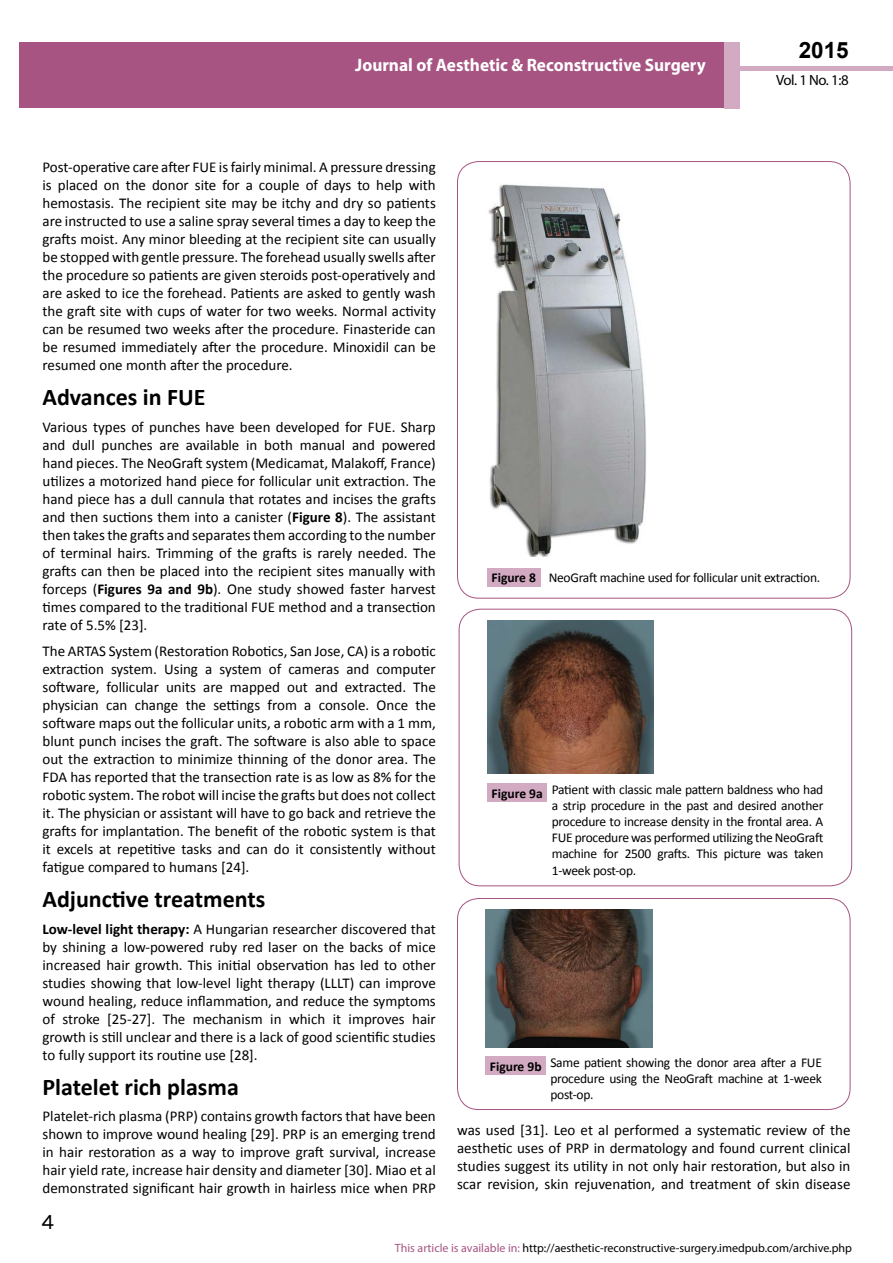
<style>
.page{position:relative;width:893px;height:1263px;background:#fff}
.page>*{position:absolute;margin:0;border:0;box-sizing:border-box;transform-origin:0 0}
.t1{font:25.5px "Tunga";color:#000}
.t2{font:700 24px "Calibri";color:#000}
.t3{font:700 22.5px "Arial";color:#000}
.t4{font:700 18px "Myriad Pro";color:#fff;scale:.96 1}
.t5{font:15px/18px "Calibri";color:#000;text-align:justify}
.t6{font:14.85px "Myriad Pro";color:#000}
.t7{font:13.5px/16.2px "Calibri";letter-spacing:-.02em;color:#000;text-align:justify}
.t8{font:12px "Myriad Pro";color:#000}
.s1{font-weight:700}
.s2{color:#a75483}
</style>
<div class="page">
<div style="left:722px;top:66px;width:171px;height:5px;background:#d2aac1"></div>
<div style="left:19px;top:42px;width:706px;height:66px;background:#a75483"></div>
<div style="left:725px;top:42px;width:15px;height:66px;background:#d2aac1"></div>
<img style="left:488px;top:184px;width:159px;height:373px">
<div style="left:487px;top:568px;width:53px;height:18px;background:#d2aac1"></div>
<div style="left:459px;top:609px;width:393px;height:277px;border:1px solid #a75483;border-radius:21px"></div>
<img style="left:487px;top:620px;width:167px;height:154px">
<div style="left:487px;top:783px;width:60px;height:19px;background:#d2aac1"></div>
<div style="left:457px;top:898px;width:393px;height:212px;border:1px solid #a75483;border-radius:21px"></div>
<img style="left:486px;top:909px;width:166px;height:139px">
<div style="left:486px;top:1056px;width:60px;height:19px;background:#d2aac1"></div>
<p class="t4" style="left:355px;top:53px;width:367px">Journal of Aesthetic &amp; Reconstructive Surgery</p>
<h3 class="t3" style="left:799px;top:35px;width:52px">2015</h3>
<p class="t6" style="left:776px;top:71px;width:74px">Vol. 1 No. 1:8</p>
<p class="t5" style="left:43px;top:158px;width:395px">Post-operative care after FUE is fairly minimal. A pressure dressing is placed on the donor site for a couple of days to help with hemostasis. The recipient site may be itchy and dry so patients are instructed to use a saline spray several times a day to keep the grafts moist. Any minor bleeding at the recipient site can usually be stopped with gentle pressure. The forehead usually swells after the procedure so patients are given steroids post-operatively and are asked to ice the forehead. Patients are asked to gently wash the graft site with cups of water for two weeks. Normal activity can be resumed two weeks after the procedure. Finasteride can be resumed immediately after the procedure. Minoxidil can be resumed one month after the procedure.</p>
<h2 class="t2" style="left:43px;top:382px;width:164px">Advances in FUE</h2>
<p class="t5" style="left:43px;top:418px;width:395px">Various types of punches have been developed for FUE. Sharp and dull punches are available in both manual and powered hand pieces. The NeoGraft system (Medicamat, Malakoff, France) utilizes a motorized hand piece for follicular unit extraction. The hand piece has a dull cannula that rotates and incises the grafts and then suctions them into a canister (<span class="s1">Figure 8</span>). The assistant then takes the grafts and separates them according to the number of terminal hairs. Trimming of the grafts is rarely needed. The grafts can then be placed into the recipient sites manually with forceps (<span class="s1">Figures 9a and 9b</span>). One study showed faster harvest times compared to the traditional FUE method and a transection rate of 5.5% [23].</p>
<p class="t5" style="left:43px;top:642px;width:395px">The ARTAS System (Restoration Robotics, San Jose, CA) is a robotic extraction system. Using a system of cameras and computer software, follicular units are mapped out and extracted. The physician can change the settings from a console. Once the software maps out the follicular units, a robotic arm with a 1 mm, blunt punch incises the graft. The software is also able to space out the extraction to minimize thinning of the donor area. The FDA has reported that the transection rate is as low as 8% for the robotic system. The robot will incise the grafts but does not collect it. The physician or assistant will have to go back and retrieve the grafts for implantation. The benefit of the robotic system is that it excels at repetitive tasks and can do it consistently without fatigue compared to humans [24].</p>
<h2 class="t2" style="left:43px;top:884px;width:224px">Adjunctive treatments</h2>
<p class="t5" style="left:43px;top:920px;width:395px"><span class="s1">Low-level light therapy:</span> A Hungarian researcher discovered that by shining a low-powered ruby red laser on the backs of mice increased hair growth. This initial observation has led to other studies showing that low-level light therapy (LLLT) can improve wound healing, reduce inflammation, and reduce the symptoms of stroke [25-27]. The mechanism in which it improves hair growth is still unclear and there is a lack of good scientific studies to fully support its routine use [28].</p>
<h2 class="t2" style="left:43px;top:1071px;width:198px">Platelet rich plasma</h2>
<p class="t5" style="left:43px;top:1107px;width:395px">Platelet-rich plasma (PRP) contains growth factors that have been shown to improve wound healing [29]. PRP is an emerging trend in hair restoration as a way to improve graft survival, increase hair yield rate, increase hair density and diameter [30]. Miao et al demonstrated significant hair growth in hairless mice when PRP</p>
<h1 class="t1" style="left:41px;top:1205px;width:15px">4</h1>
<p class="t7" style="left:491px;top:569px;width:330px"><span class="s1">Figure 8</span> NeoGraft machine used for follicular unit extraction.</p>
<p class="t7" style="left:552px;top:781px;width:273px;text-indent:-60px"><span class="s1">Figure 9a</span> Patient with classic male pattern baldness who had a strip procedure in the past and desired another procedure to increase density in the frontal area. A FUE procedure was performed utilizing the NeoGraft machine for 2500 grafts. This picture was taken 1-week post-op.</p>
<p class="t7" style="left:550px;top:1054px;width:273px;text-indent:-61px"><span class="s1">Figure 9b</span> Same patient showing the donor area after a FUE procedure using the NeoGraft machine at 1-week post-op.</p>
<p class="t5" style="left:457px;top:1121px;width:395px">was used [31]. Leo et al performed a systematic review of the aesthetic uses of PRP in dermatology and found current clinical studies suggest its utility in not only hair restoration, but also in scar revision, skin rejuvenation, and treatment of skin disease</p>
<p class="t8" style="left:395px;top:1241px;width:459px"><span class="s2">This article is available in:</span> http://aesthetic-reconstructive-surgery.imedpub.com/archive.php</p>
</div>
